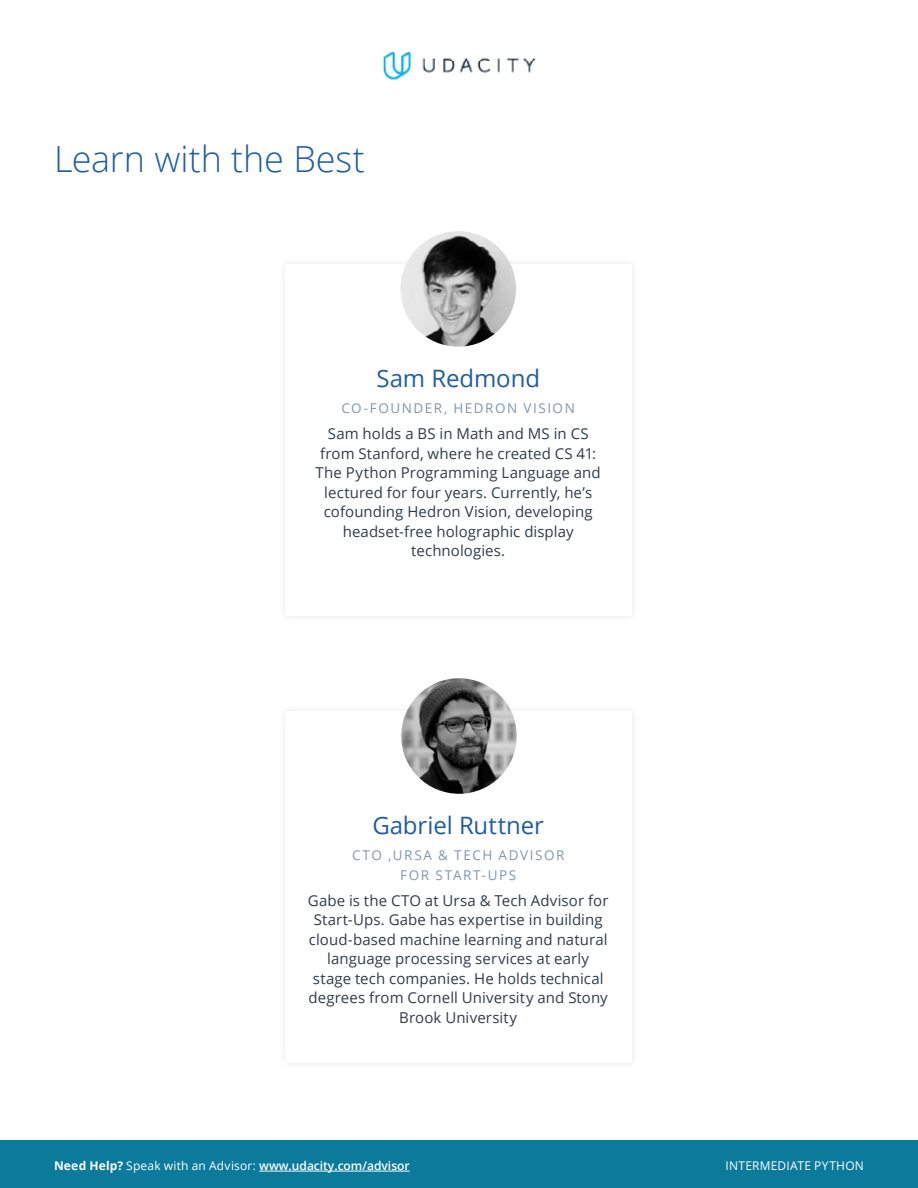
<style>
.page{position:relative;width:918px;height:1188px;background:#fff}
.page>*{position:absolute;margin:0;border:0;box-sizing:border-box;transform-origin:0 0}
.t1{font:300 36px "Open Sans";letter-spacing:-.005em;color:#215e9e}
.t2{font:24px "Open Sans";letter-spacing:-.005em;color:#215e9e}
.t3{font:15px/19.5px "Open Sans";letter-spacing:.005em;color:#2e3d49;text-align:center}
.t4{font:13.5px/19.5px "Open Sans";letter-spacing:.115em;color:#7f98ad;text-align:center}
.t5{font:600 12px "Open Sans";color:#fff}
.t6{font:12px "Open Sans";letter-spacing:.02em;color:#fff}
.s1{font-weight:700}
.s2{font-weight:400}
</style>
<div class="page">
<div style="left:0;top:1140px;width:918px;height:48px;background:#0b7a9b"></div>
<hr style="left:259px;top:1171px;width:151px;height:1px;background:#fff">
<img style="left:383px;top:51px;width:153px;height:29px">
<div style="left:277px;top:703px;width:364px;height:368px;background:#fbfbfb"></div>
<div style="left:286px;top:712px;width:346px;height:351px;background:#fff"></div>
<img style="left:401px;top:678px;width:116px;height:116px;border-radius:58px">
<div style="left:277px;top:256px;width:364px;height:368px;background:#fbfbfb"></div>
<div style="left:286px;top:265px;width:346px;height:351px;background:#fff"></div>
<img style="left:400px;top:231px;width:116px;height:116px;border-radius:58px">
<h1 class="t1" style="left:54px;top:135px;width:312px">Learn with the Best</h1>
<h2 class="t2" style="left:376px;top:361px;width:165px">Sam Redmond</h2>
<p class="t4" style="left:342px;top:398px;width:235px">CO-FOUNDER, HEDRON VISION</p>
<p class="t3" style="left:316px;top:424px;width:287px">Sam holds a BS in Math and MS in CS from Stanford, where he created CS 41:<br>The Python Programming Language and lectured for four years. Currently, he’s cofounding Hedron Vision, developing headset-free holographic display technologies.</p>
<h2 class="t2" style="left:372px;top:809px;width:173px">Gabriel Ruttner</h2>
<p class="t4" style="left:352px;top:845px;width:214px">CTO ,URSA &amp; TECH ADVISOR<br>FOR START-UPS</p>
<p class="t3" style="left:308px;top:890px;width:302px">Gabe is the CTO at Ursa &amp; Tech Advisor for Start-Ups. Gabe has expertise in building cloud-based machine learning and natural language processing services at early stage tech companies. He holds technical degrees from Cornell University and Stony Brook University</p>
<p class="t5" style="left:54px;top:1158px;width:357px"><span class="s1">Need Help?</span> <span class="s2">Speak with an Advisor:</span> www.udacity.com/advisor</p>
<p class="t6" style="left:726px;top:1158px;width:140px">INTERMEDIATE PYTHON</p>
</div>
